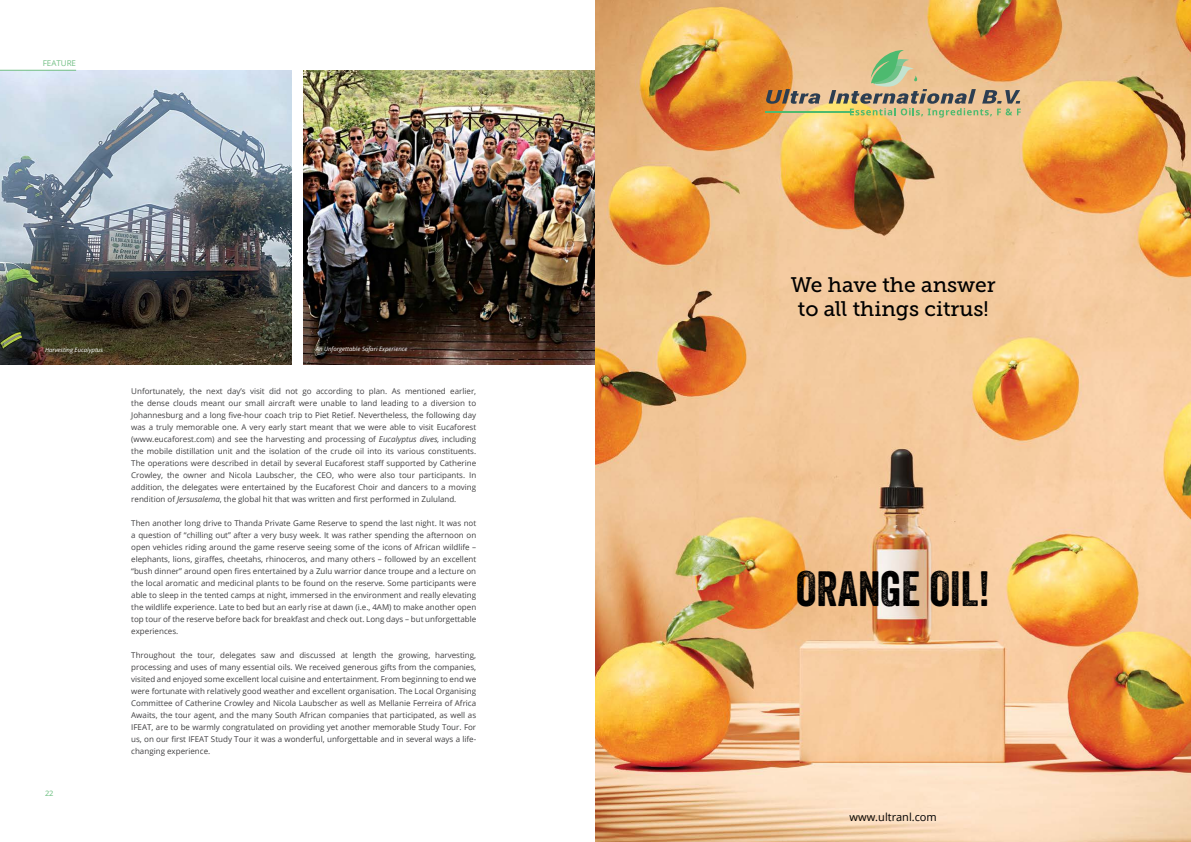
<style>
.page{position:relative;width:1191px;height:842px;background:#fff}
.page>*{position:absolute;margin:0;border:0;box-sizing:border-box;transform-origin:0 0}
.t1{font:48px "Veneer";color:#000}
.t2{font:21px/24px "Museo Slab 500";color:#000;text-align:center}
.t3{font:11px "Open Sans";color:#000}
.t4{font:8px/12px "Open Sans";color:#414042;text-align:justify}
.t5{font:8px "Open Sans";color:#73bf85}
.t6{font:7.5px "Open Sans";color:#65bc7a}
.t7{font:italic 6px "Open Sans";color:#fff}
.s1{font-style:italic}
</style>
<div class="page">
<img style="left:304px;top:70px;width:291px;height:294px">
<img style="left:0;top:70px;width:292px;height:294px">
<hr style="left:0;top:70px;width:76px;height:1px;background:#73bf85">
<img style="left:595px;top:0;width:596px;height:842px">
<svg style="left:766px;top:89px;width:54px;height:15px"></svg>
<svg style="left:828px;top:50px;width:192px;height:68px;background:#ccac7b"></svg>
<hr style="left:765px;top:111px;width:88px;height:1px;background:#4dba6f">
<p class="t5" style="left:43px;top:57px;width:35px">FEATURE</p>
<p class="t7" style="left:45px;top:346px;width:59px">Harvesting Eucalyptus</p>
<p class="t7" style="left:316px;top:344px;width:93px">An Unforgettable Safari Experience</p>
<p class="t6" style="left:45px;top:788px;width:10px">22</p>
<p class="t4" style="left:131px;top:385px;width:346px">Unfortunately, the next day’s visit did not go according to plan. As mentioned earlier, the dense clouds meant our small aircraft were unable to land leading to a diversion to Johannesburg and a long five-hour coach trip to Piet Retief. Nevertheless, the following day was a truly memorable one. A very early start meant that we were able to visit Eucaforest (www.eucaforest.com) and see the harvesting and processing of <span class="s1">Eucalyptus dives,</span> including the mobile distillation unit and the isolation of the crude oil into its various constituents.<br>The operations were described in detail by several Eucaforest staff supported by Catherine Crowley, the owner and Nicola Laubscher, the CEO, who were also tour participants. In addition, the delegates were entertained by the Eucaforest Choir and dancers to a moving rendition of <span class="s1">Jersusalema</span>, the global hit that was written and first performed in Zululand.</p>
<p class="t4" style="left:131px;top:517px;width:346px">Then another long drive to Thanda Private Game Reserve to spend the last night. It was not a question of “chilling out” after a very busy week. It was rather spending the afternoon on open vehicles riding around the game reserve seeing some of the icons of African wildlife – elephants, lions, giraffes, cheetahs, rhinoceros, and many others – followed by an excellent “bush dinner” around open fires entertained by a Zulu warrior dance troupe and a lecture on the local aromatic and medicinal plants to be found on the reserve. Some participants were able to sleep in the tented camps at night, immersed in the environment and really elevating the wildlife experience. Late to bed but an early rise at dawn (i.e., 4AM) to make another open top tour of the reserve before back for breakfast and check out. Long days – but unforgettable experiences.</p>
<p class="t4" style="left:131px;top:649px;width:346px">Throughout the tour, delegates saw and discussed at length the growing, harvesting, processing and uses of many essential oils. We received generous gifts from the companies, visited and enjoyed some excellent local cuisine and entertainment. From beginning to end we were fortunate with relatively good weather and excellent organisation. The Local Organising Committee of Catherine Crowley and Nicola Laubscher as well as Mellanie Ferreira of Africa Awaits, the tour agent, and the many South African companies that participated, as well as IFEAT, are to be warmly congratulated on providing yet another memorable Study Tour. For us, on our first IFEAT Study Tour it was a wonderful, unforgettable and in several ways a life&shy;changing experience.</p>
<h2 class="t2" style="left:790px;top:273px;width:207px">We have the answer to all things citrus!</h2>
<h1 class="t1" style="left:796px;top:559px;width:195px">ORANGE OIL!</h1>
<h3 class="t3" style="left:849px;top:809px;width:89px">www.ultranl.com</h3>
</div>
